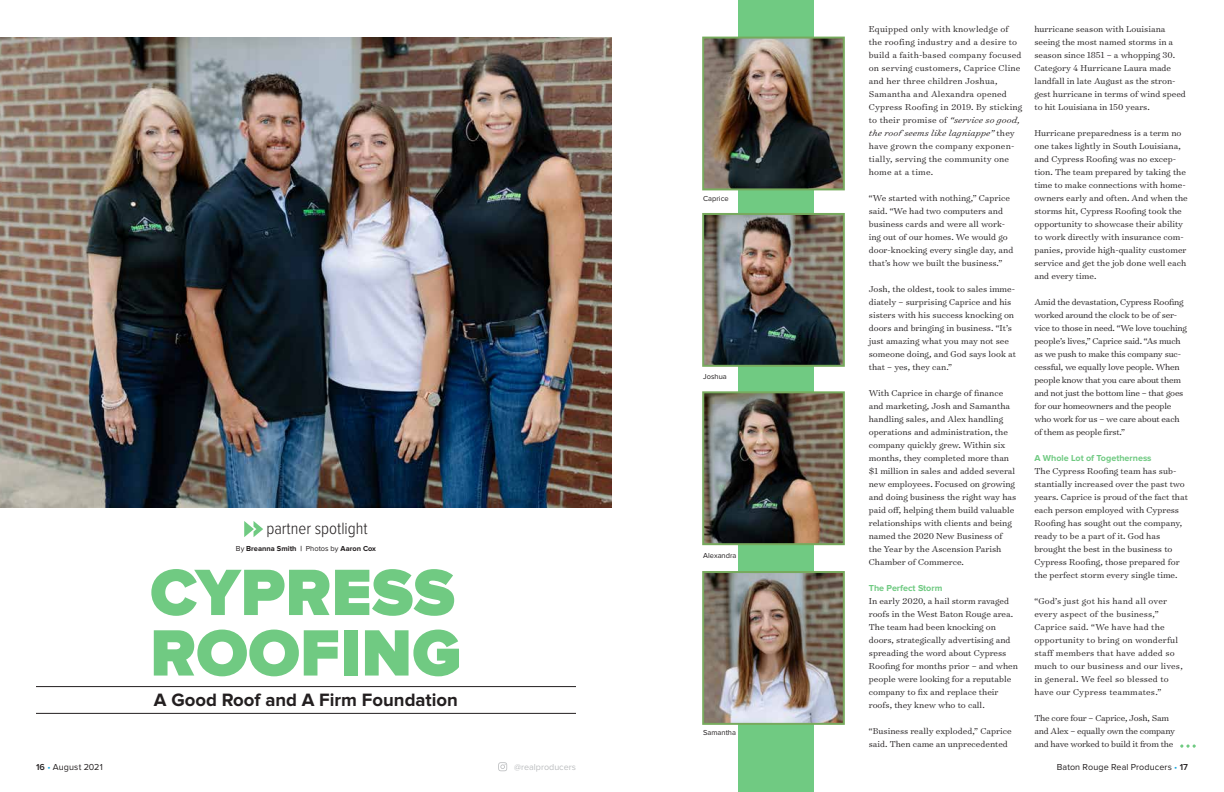
<style>
.page{position:relative;width:1224px;height:792px;background:#fff}
.page>*{position:absolute;margin:0;border:0;box-sizing:border-box;transform-origin:0 0}
.t1{font:900 67.9px/60.5px "Proxima Nova";color:#70ca82}
.t2{font:700 18.6px "Proxima Nova";color:#231f20}
.t3{font:300 17px "Proxima Nova Cond";color:#231f20}
.t4{font:300 9.8px/13px "Surveyor Text";color:#231f20}
.t5{font:300 9.8px/13px "Surveyor Text";letter-spacing:.02em;color:#231f20}
.t6{font:300 9.8px/13px "Surveyor Text";letter-spacing:-.02em;color:#231f20}
.t7{font:9px "Proxima Nova";letter-spacing:.01em;color:#231f20}
.t8{font:700 9px "Proxima Nova";color:#70ca82}
.t9{font:9px "Proxima Nova";color:#bcbec0}
.t10{font:700 7.5px "Proxima Nova";color:#231f20}
.t11{font:7.5px "Proxima Nova";color:#231f20}
.s1{font-weight:400}
.s2{font-style:italic}
.s3{font-weight:600}
.s4{color:#19a8e0}
</style>
<div class="page">
<svg style="left:498px;top:762px;width:9px;height:9px"></svg>
<div style="left:738px;top:0;width:76px;height:792px;background:#70ca82"></div>
<svg style="left:244px;top:521px;width:19px;height:16px"></svg>
<img style="left:0;top:38px;width:612px;height:469px">
<img style="left:705px;top:40px;width:137px;height:147px">
<div style="left:702px;top:37px;width:143px;height:153px;border:2px solid #77aa5d"></div>
<img style="left:705px;top:216px;width:137px;height:148px">
<div style="left:702px;top:213px;width:143px;height:154px;border:2px solid #77aa5d"></div>
<img style="left:705px;top:394px;width:137px;height:148px">
<div style="left:702px;top:391px;width:143px;height:154px;border:2px solid #77aa5d"></div>
<img style="left:705px;top:574px;width:137px;height:148px">
<div style="left:702px;top:571px;width:143px;height:154px;border:2px solid #77aa5d"></div>
<svg style="left:1180px;top:744px;width:16px;height:4px"></svg>
<hr style="left:36px;top:686px;width:540px;height:1px;background:#231f20">
<hr style="left:36px;top:713px;width:540px;height:1px;background:#231f20">
<h3 class="t3" style="left:266px;top:521px;width:103px">partner spotlight</h3>
<h1 class="t1" style="left:150px;top:565px;width:313px">CYPRESS<br>ROOFING</h1>
<h2 class="t2" style="left:154px;top:692px;width:306px">A Good Roof and A Firm Foundation</h2>
<p class="t10" style="left:236px;top:546px;width:142px"><span class="s1">By</span> Breanna Smith | <span class="s1">Photos by</span> Aaron Cox</p>
<p class="t11" style="left:703px;top:194px;width:27px">Caprice</p>
<p class="t11" style="left:703px;top:373px;width:25px">Joshua</p>
<p class="t11" style="left:703px;top:551px;width:35px">Alexandra</p>
<p class="t11" style="left:703px;top:729px;width:34px">Samantha</p>
<p class="t5" style="left:869px;top:22px;width:155px">Equipped only with knowledge of the roofing industry and a desire to build a faith-based company focused on serving customers, Caprice Cline and her three children Joshua,<br>Samantha and Alexandra opened<br>Cypress Roofing in 2019. By sticking to their promise of <span class="s2">“service so good, the roof seems like lagniappe”</span> they have grown the company exponen&shy;tially, serving the community one home at a time.</p>
<p class="t4" style="left:869px;top:191px;width:146px">“We started with nothing,” Caprice said. “We had two computers and business cards and were all work&shy;ing out of our homes. We would go door-knocking every single day, and that’s how we built the business.”</p>
<p class="t4" style="left:869px;top:282px;width:149px">Josh, the oldest, took to sales imme&shy;diately – surprising Caprice and his sisters with his success knocking on doors and bringing in business. “It’s just amazing what you may not see someone doing, and God says look at that – yes, they can.”</p>
<p class="t4" style="left:869px;top:386px;width:149px">With Caprice in charge of finance and marketing, Josh and Samantha handling sales, and Alex handling operations and administration, the company quickly grew. Within six months, they completed more than $1 million in sales and added several new employees. Focused on growing and doing business the right way has paid off, helping them build valuable relationships with clients and being named the 2020 New Business of the Year by the Ascension Parish Chamber of Commerce.</p>
<p class="t8" style="left:869px;top:584px;width:75px">The Perfect Storm</p>
<p class="t4" style="left:869px;top:594px;width:151px">In early 2020, a hail storm ravaged roofs in the West Baton Rouge area.<br>The team had been knocking on doors, strategically advertising and spreading the word about Cypress Roofing for months prior – and when people were looking for a reputable company to fix and replace their roofs, they knew who to call.</p>
<p class="t4" style="left:869px;top:724px;width:144px">“Business really exploded,” Caprice said. Then came an unprecedented</p>
<p class="t4" style="left:1034px;top:22px;width:153px">hurricane season with Louisiana seeing the most named storms in a season since 1851 – a whopping 30.<br>Category 4 Hurricane Laura made landfall in late August as the stron&shy;gest hurricane in terms of wind speed to hit Louisiana in 150 years.</p>
<p class="t4" style="left:1034px;top:126px;width:155px">Hurricane preparedness is a term no one takes lightly in South Louisiana, and Cypress Roofing was no excep&shy;tion. The team prepared by taking the time to make connections with home&shy;owners early and often. And when the storms hit, Cypress Roofing took the opportunity to showcase their ability to work directly with insurance com&shy;panies, provide high-quality customer service and get the job done well each and every time.</p>
<p class="t6" style="left:1034px;top:295px;width:154px">Amid the devastation, Cypress Roofing worked around the clock to be of ser&shy;vice to those in need. “We love touching people’s lives,” Caprice said. “As much as we push to make this company suc&shy;cessful, we equally love people. When people know that you care about them and not just the bottom line – that goes for our homeowners and the people who work for us – we care about each of them as people first.”</p>
<p class="t8" style="left:1034px;top:454px;width:119px">A Whole Lot of Togetherness</p>
<p class="t4" style="left:1034px;top:464px;width:155px">The Cypress Roofing team has sub&shy;stantially increased over the past two years. Caprice is proud of the fact that each person employed with Cypress Roofing has sought out the company, ready to be a part of it. God has brought the best in the business to Cypress Roofing, those prepared for the perfect storm every single time.</p>
<p class="t5" style="left:1034px;top:594px;width:150px">“God’s just got his hand all over every aspect of the business,”<br>Caprice said. “We have had the opportunity to bring on wonderful staff members that have added so much to our business and our lives, in general. We feel so blessed to have our Cypress teammates.”</p>
<p class="t6" style="left:1034px;top:711px;width:142px">The core four – Caprice, Josh, Sam and Alex – equally own the company and have worked to build it from the</p>
<p class="t7" style="left:36px;top:762px;width:68px"><span class="s3">16</span> <span class="s4">•</span> August 2021</p>
<p class="t9" style="left:514px;top:762px;width:63px">@realproducers</p>
<p class="t7" style="left:1057px;top:762px;width:133px">Baton Rouge Real Producers <span class="s4">•</span> <span class="s3">17</span></p>
</div>
